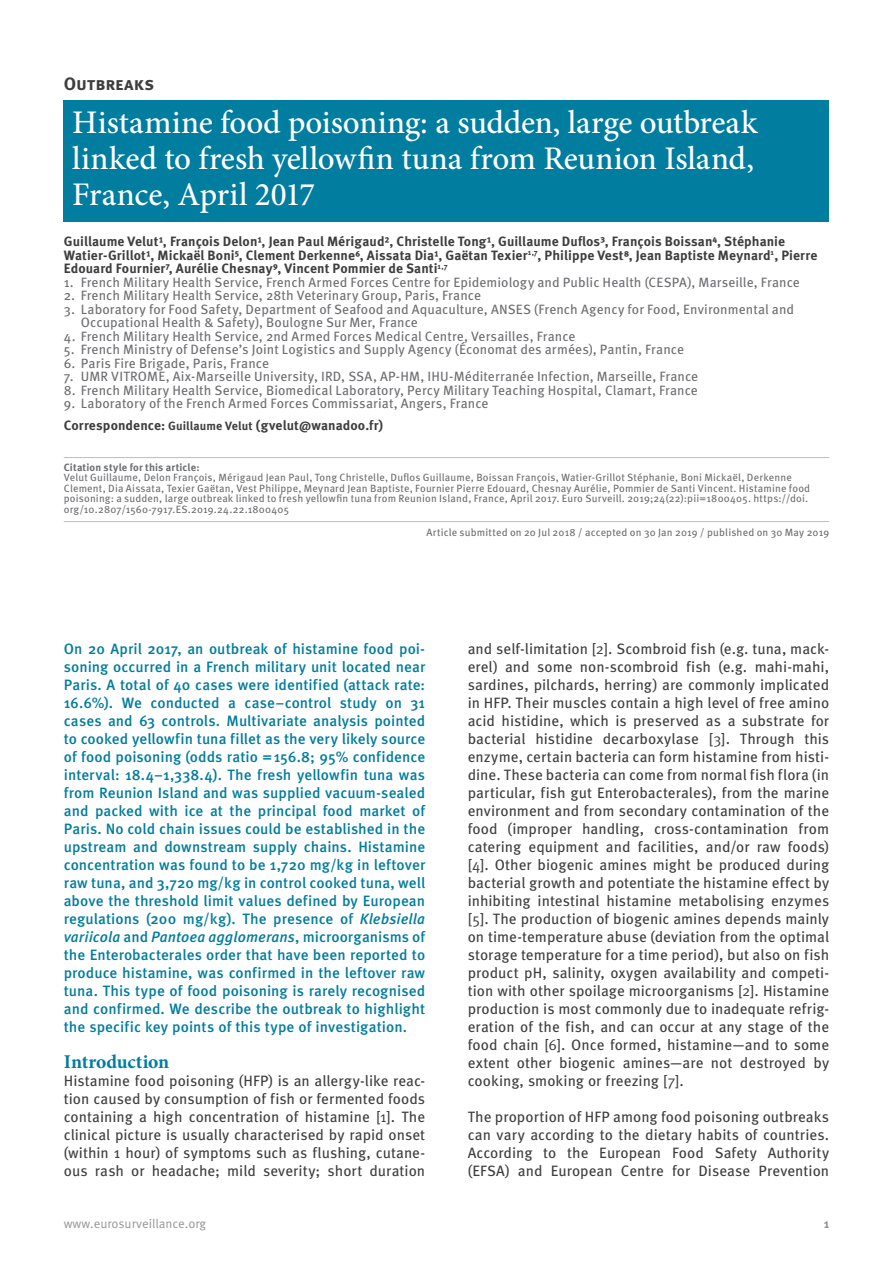
<style>
.page{position:relative;width:893px;height:1263px;background:#fff}
.page>*{position:absolute;margin:0;border:0;box-sizing:border-box;transform-origin:0 0}
.t1{font:500 33px/36px "Minion Pro";letter-spacing:-.01em;color:#fff;text-align:justify}
.t2{font:700 19.5px "Minion Pro";letter-spacing:-.005em;color:#007d9f}
.t3{font:700 18px "Meta Pro";color:#3e3e3f}
.t4{font:15px/18px "Meta Pro";color:#3e3e3f;text-align:justify}
.t5{font:500 15px/18px "Meta Pro";letter-spacing:.005em;color:#007d9f;text-align:justify}
.t6{font:13.5px/13.5px "Meta Pro";letter-spacing:.01em;color:#6c6d70}
.t7{font:700 13.5px/13.5px "Meta Pro";letter-spacing:.005em;color:#3e3e3f}
.t8{font:12.75px "Meta Pro";color:#939598}
.t9{font:700 12.75px "Meta Pro";color:#939598}
.t10{font:10.5px/10.5px "Meta Pro";letter-spacing:.015em;color:#6c6d70}
.t11{font:700 10.5px "Meta Pro";letter-spacing:.015em;color:#6c6d70}
.s1{font-weight:700;color:#3e3e3f}
.s2{font-weight:700;font-size:12px;color:#3e3e3f}
.s3{font-style:italic}
.s4{font-style:inherit}
</style>
<div class="page">
<hr style="left:64px;top:457px;width:765px;height:1px;background:#bcbdc0">
<hr style="left:64px;top:521px;width:765px;height:1px;background:#bcbdc0">
<div style="left:64px;top:100px;width:765px;height:122px;background:#007d9f"></div>
<p class="t3" style="left:64px;top:72px;width:92px">Outbreaks</p>
<h1 class="t1" style="left:72px;top:104px;width:687px">Histamine food poisoning: a sudden, large outbreak linked to fresh yellowfin tuna from Reunion Island, France, April 2017</h1>
<p class="t7" style="left:64px;top:235px;width:755px">Guillaume Velut¹, François Delon¹, Jean Paul Mérigaud², Christelle Tong¹, Guillaume Duflos³, François Boissan⁴, Stéphanie<br>Watier-Grillot¹, Mickaël Boni⁵, Clement Derkenne⁶, Aissata Dia¹, Gaëtan Texier<sup>1,7</sup>, Philippe Vest⁸, Jean Baptiste Meynard<sup>1</sup>, Pierre<br>Edouard Fournier⁷, Aurélie Chesnay⁹, Vincent Pommier de Santi<sup>1,7</sup></p>
<p class="t6" style="left:64px;top:276px;width:737px">1. French Military Health Service, French Armed Forces Centre for Epidemiology and Public Health (CESPA), Marseille, France</p>
<p class="t6" style="left:64px;top:289px;width:419px">2. French Military Health Service, 28th Veterinary Group, Paris, France</p>
<p class="t6" style="left:81px;top:303px;width:715px;text-indent:-17px">3. Laboratory for Food Safety, Department of Seafood and Aquaculture, ANSES (French Agency for Food, Environmental and<br>Occupational Health &amp; Safety), Boulogne Sur Mer, France</p>
<p class="t6" style="left:64px;top:330px;width:513px">4. French Military Health Service, 2nd Armed Forces Medical Centre, Versailles, France</p>
<p class="t6" style="left:64px;top:343px;width:622px">5. French Ministry of Defense’s Joint Logistics and Supply Agency (Économat des armées), Pantin, France</p>
<p class="t6" style="left:64px;top:357px;width:207px">6. Paris Fire Brigade, Paris, France</p>
<p class="t6" style="left:64px;top:370px;width:636px">7. UMR VITROME, Aix-Marseille University, IRD, SSA, AP-HM, IHU-Méditerranée Infection, Marseille, France</p>
<p class="t6" style="left:64px;top:384px;width:636px">8. French Military Health Service, Biomedical Laboratory, Percy Military Teaching Hospital, Clamart, France</p>
<p class="t6" style="left:64px;top:393px;width:426px;line-height:22px">9. Laboratory of the French Armed Forces Commissariat, Angers, France<br><span class="s1">Correspondence:</span> <span class="s2">Guillaume Velut</span> <span class="s1">(gvelut@wanadoo.fr)</span></p>
<p class="t11" style="left:64px;top:460px;width:137px">Citation style for this article:</p>
<p class="t10" style="left:64px;top:473px;width:748px">Velut Guillaume, Delon François, Mérigaud Jean Paul, Tong Christelle, Duflos Guillaume, Boissan François, Watier-Grillot Stéphanie, Boni Mickaël, Derkenne Clement, Dia Aissata, Texier Gaëtan, Vest Philippe, Meynard Jean Baptiste, Fournier Pierre Edouard, Chesnay Aurélie, Pommier de Santi Vincent. Histamine food poisoning: a sudden, large outbreak linked to fresh yellowfin tuna from Reunion Island, France, April 2017. Euro Surveill. 2019;24(22):pii=1800405. https://doi. org/10.2807/1560-7917.ES.2019.24.22.1800405</p>
<p class="t10" style="left:426px;top:527px;width:404px">Article submitted on 20 Jul 2018 / accepted on 30 Jan 2019 / published on 30 May 2019</p>
<p class="t5" style="left:64px;top:640px;width:363px">On 20 April 2017, an outbreak of histamine food poi&shy;soning occurred in a French military unit located near Paris. A total of 40 cases were identified (attack rate:<br>16.6%). We conducted a case–control study on 31 cases and 63 controls. Multivariate analysis pointed to cooked yellowfin tuna fillet as the very likely source of food poisoning (odds ratio =156.8; 95% confidence interval: 18.4–1,338.4). The fresh yellowfin tuna was from Reunion Island and was supplied vacuum-sealed and packed with ice at the principal food market of Paris. No cold chain issues could be established in the upstream and downstream supply chains. Histamine concentration was found to be 1,720 mg/kg in leftover raw tuna, and 3,720 mg/kg in control cooked tuna, well above the threshold limit values defined by European regulations (200 mg/kg). The presence of <span class="s3">Klebsiella variicola</span> and <span class="s3">Pantoea agglomerans</span>, microorganisms of the Enterobacterales order that have been reported to produce histamine, was confirmed in the leftover raw tuna. This type of food poisoning is rarely recognised and confirmed. We describe the outbreak to highlight the specific key points of this type of investigation.</p>
<h2 class="t2" style="left:64px;top:1048px;width:107px">Introduction</h2>
<p class="t4" style="left:64px;top:1072px;width:363px">Histamine food poisoning (HFP) is an allergy-like reac&shy;tion caused by consumption of fish or fermented foods containing a high concentration of histamine [<span class="s4">1</span>]. The clinical picture is usually characterised by rapid onset (within 1 hour) of symptoms such as flushing, cutane&shy;ous rash or headache; mild severity; short duration</p>
<p class="t4" style="left:468px;top:640px;width:363px">and self-limitation [<span class="s4">2</span>]. Scombroid fish (e.g. tuna, mack&shy;erel) and some non-scombroid fish (e.g. mahi-mahi, sardines, pilchards, herring) are commonly implicated in HFP. Their muscles contain a high level of free amino acid histidine, which is preserved as a substrate for bacterial histidine decarboxylase [<span class="s4">3</span>]. Through this enzyme, certain bacteria can form histamine from histi&shy;dine. These bacteria can come from normal fish flora (in particular, fish gut Enterobacterales), from the marine environment and from secondary contamination of the food (improper handling, cross-contamination from catering equipment and facilities, and/or raw foods) [<span class="s4">4</span>]. Other biogenic amines might be produced during bacterial growth and potentiate the histamine effect by inhibiting intestinal histamine metabolising enzymes [<span class="s4">5</span>]. The production of biogenic amines depends mainly on time-temperature abuse (deviation from the optimal storage temperature for a time period), but also on fish product pH, salinity, oxygen availability and competi&shy;tion with other spoilage microorganisms [<span class="s4">2</span>]. Histamine production is most commonly due to inadequate refrig&shy;eration of the fish, and can occur at any stage of the food chain [<span class="s4">6</span>]. Once formed, histamine—and to some extent other biogenic amines—are not destroyed by cooking, smoking or freezing [<span class="s4">7</span>].</p>
<p class="t4" style="left:468px;top:1108px;width:363px">The proportion of HFP among food poisoning outbreaks can vary according to the dietary habits of countries.<br>According to the European Food Safety Authority (EFSA) and European Centre for Disease Prevention</p>
<p class="t8" style="left:64px;top:1215px;width:144px">www.eurosurveillance.org</p>
<p class="t9" style="left:824px;top:1215px;width:7px">1</p>
</div>
